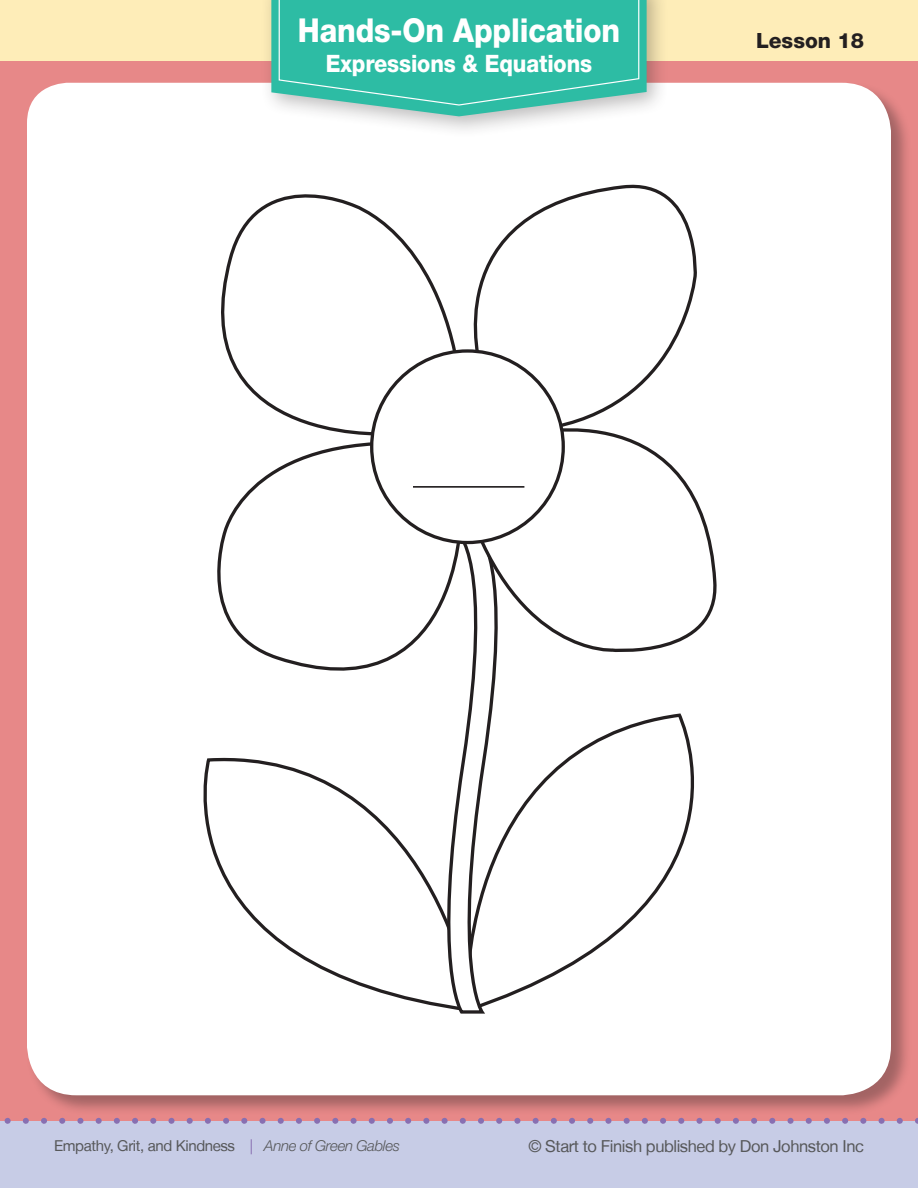
<style>
.page{position:relative;width:918px;height:1188px;background:#fff}
.page>*{position:absolute;margin:0;border:0;box-sizing:border-box;transform-origin:0 0}
.Text_Type_Header{font:800 33px "Helvetica Neue LT Std";letter-spacing:-.005em;color:#fff;scale:.9 1}
.Text_Type_Sub-Header{font:800 24px "Helvetica Neue LT Std";letter-spacing:-.005em;color:#fff;scale:.9 1}
.t1{font:800 21px "Helvetica Neue LT Std";color:#231f20}
.t2{font:16.5px "Helvetica Neue LT";letter-spacing:-.025em;color:#57585a}
.t3{font:15px "Helvetica Neue LT";letter-spacing:-.025em;color:#57585a}
.s1{color:#886fb1}
.s2{font-family:"Helvetica Neue LT Std";font-weight:300;font-style:italic}
</style>
<div class="page">
<div style="left:0;top:0;width:918px;height:1121px;background:#e78888"></div>
<div style="left:0;top:1121px;width:918px;height:67px;background:#c7cce6"></div>
<div style="left:0;top:0;width:918px;height:61px;background:#feedb8"></div>
<svg style="left:8px;top:1118px;width:910px;height:6px"></svg>
<div style="left:26px;top:82px;width:886px;height:1034px;background:#231f20;opacity:.35"></div>
<div style="left:27px;top:83px;width:864px;height:1012px;background:#fff"></div>
<div style="left:261px;top:0;width:409px;height:138px;background:#231f20;opacity:.3"></div>
<svg style="left:271px;top:0;width:376px;height:116px"></svg>
<div style="left:519px;top:715px;width:252px;height:300px;background:#fff"></div>
<div style="left:155px;top:748px;width:273px;height:266px;background:#fff"></div>
<div style="left:312px;top:718px;width:116px;height:294px;background:#fff"></div>
<svg style="left:428px;top:663px;width:91px;height:352px"></svg>
<div style="left:181px;top:160px;width:282px;height:283px;background:#fff"></div>
<div style="left:433px;top:175px;width:270px;height:216px;background:#fff"></div>
<svg style="left:465px;top:391px;width:258px;height:272px"></svg>
<div style="left:190px;top:440px;width:275px;height:278px;background:#fff"></div>
<div style="left:372px;top:351px;width:191px;height:192px;background:#fff;border-radius:50%"></div>
<hr style="left:413px;top:486px;width:111px;height:2px;background:#231f20">
<h1 class="Text_Type_Header" style="left:298px;top:11px;width:360px">Hands-On Application</h1>
<h2 class="Text_Type_Sub-Header" style="left:326px;top:49px;width:298px">Expressions &amp; Equations</h2>
<h3 class="t1" style="left:756px;top:28px;width:110px">Lesson 18</h3>
<p class="t3" style="left:54px;top:1137px;width:348px">Empathy, Grit, and Kindness <span class="s1">|</span> <span class="s2">Anne of Green Gables</span></p>
<p class="t2" style="left:528px;top:1136px;width:337px">© Start to Finish published by Don Johnston Inc</p>
</div>
